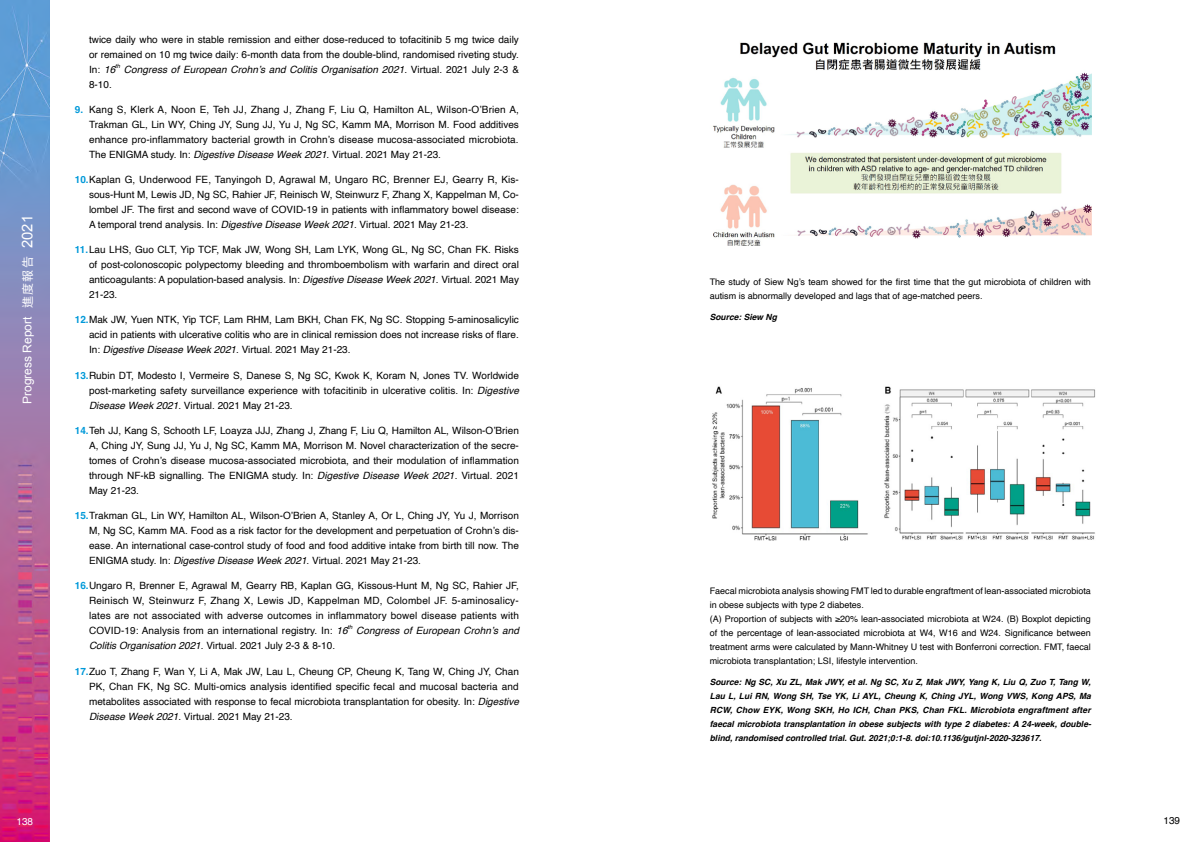
<style>
.page{position:relative;width:1191px;height:842px;background:#fff}
.page>*{position:absolute;margin:0;border:0;box-sizing:border-box;transform-origin:0 0}
.t1{font:14.8px "Arial";color:#fff}
.t2{font:12px "Arial";color:#fff}
.t3{font:12px "Noto Sans CJ Ktc";color:#fff}
.t4{font:10px/15px "Helvetica";color:#000;text-align:justify}
.t5{font:italic 10px "Helvetica";letter-spacing:.005em;color:#000}
.t6{font:10px "Helvetica";color:#fff}
.t7{font:9px/14px "Helvetica";color:#000}
.t8{font:italic 700 8.5px/14px "Helvetica";color:#000;text-align:justify}
.t9{font:italic 5.8px "Helvetica";color:#000}
.s1{font-style:italic}
.s2{font-style:normal}
.s3{font-weight:700;color:#0099d9}
</style>
<div class="page">
<img style="left:0;top:0;width:50px;height:842px">
<img style="left:712px;top:42px;width:379px;height:204px">
<img style="left:712px;top:386px;width:383px;height:155px">
<h1 class="t1" style="left:18px;top:248px;width:34px;rotate:-90deg">2021</h1>
<p class="t3" style="left:21px;top:308px;width:53px;rotate:-90deg">進度報告</p>
<p class="t2" style="left:20px;top:404px;width:89px;rotate:-90deg">Progress Report</p>
<p class="t4" style="left:89px;top:32px;width:431px">twice daily who were in stable remission and either dose-reduced to tofacitinib 5 mg twice daily or remained on 10 mg twice daily: 6-month data from the double-blind, randomised riveting study.<br>In: <span class="s1">16</span></p>
<p class="t9" style="left:115px;top:61px;width:6px">th</p>
<p class="t5" style="left:124px;top:61px;width:396px">Congress of European Crohn’s and Colitis Organisation 2021<span class="s2">. Virtual. 2021 July 2-3 &amp;</span></p>
<p class="t4" style="left:89px;top:77px;width:24px">8-10.</p>
<p class="t4" style="left:89px;top:102px;width:431px;text-indent:-14px"><span class="s3">9.</span> Kang S, Klerk A, Noon E, Teh JJ, Zhang J, Zhang F, Liu Q, Hamilton AL, Wilson-O’Brien A, Trakman GL, Lin WY, Ching JY, Sung JJ, Yu J, Ng SC, Kamm MA, Morrison M. Food additives enhance pro-inflammatory bacterial growth in Crohn’s disease mucosa-associated microbiota.<br>The ENIGMA study. In: <span class="s1">Digestive Disease Week 2021</span>. Virtual. 2021 May 21-23.</p>
<p class="t4" style="left:89px;top:172px;width:431px;text-indent:-14px"><span class="s3">10.</span>Kaplan G, Underwood FE, Tanyingoh D, Agrawal M, Ungaro RC, Brenner EJ, Gearry R, Kis&shy;sous-Hunt M, Lewis JD, Ng SC, Rahier JF, Reinisch W, Steinwurz F, Zhang X, Kappelman M, Co&shy;lombel JF. The first and second wave of COVID-19 in patients with inflammatory bowel disease:<br>A temporal trend analysis. In: <span class="s1">Digestive Disease Week 2021</span>. Virtual. 2021 May 21-23.</p>
<p class="t4" style="left:89px;top:243px;width:431px;text-indent:-14px"><span class="s3">11.</span>Lau LHS, Guo CLT, Yip TCF, Mak JW, Wong SH, Lam LYK, Wong GL, Ng SC, Chan FK. Risks of post-colonoscopic polypectomy bleeding and thromboembolism with warfarin and direct oral anticoagulants: A population-based analysis. In: <span class="s1">Digestive Disease Week 2021</span>. Virtual. 2021 May 21-23.</p>
<p class="t4" style="left:89px;top:313px;width:431px;text-indent:-14px"><span class="s3">12.</span>Mak JW, Yuen NTK, Yip TCF, Lam RHM, Lam BKH, Chan FK, Ng SC. Stopping 5-aminosalicylic acid in patients with ulcerative colitis who are in clinical remission does not increase risks of flare.<br>In: <span class="s1">Digestive Disease Week 2021</span>. Virtual. 2021 May 21-23.</p>
<p class="t4" style="left:89px;top:368px;width:431px;text-indent:-14px"><span class="s3">13.</span>Rubin DT, Modesto I, Vermeire S, Danese S, Ng SC, Kwok K, Koram N, Jones TV. Worldwide post-marketing safety surveillance experience with tofacitinib in ulcerative colitis. In: <span class="s1">Digestive Disease Week 2021</span>. Virtual. 2021 May 21-23.</p>
<p class="t4" style="left:89px;top:423px;width:431px;text-indent:-14px"><span class="s3">14.</span>Teh JJ, Kang S, Schooth LF, Loayza JJJ, Zhang J, Zhang F, Liu Q, Hamilton AL, Wilson-O’Brien A, Ching JY, Sung JJ, Yu J, Ng SC, Kamm MA, Morrison M. Novel characterization of the secre&shy;tomes of Crohn’s disease mucosa-associated microbiota, and their modulation of inflammation through NF-kB signalling. The ENIGMA study. In: <span class="s1">Digestive Disease Week 2021</span>. Virtual. 2021<br>May 21-23.</p>
<p class="t4" style="left:89px;top:508px;width:431px;text-indent:-14px"><span class="s3">15.</span>Trakman GL, Lin WY, Hamilton AL, Wilson-O’Brien A, Stanley A, Or L, Ching JY, Yu J, Morrison M, Ng SC, Kamm MA. Food as a risk factor for the development and perpetuation of Crohn’s dis&shy;ease. An international case-control study of food and food additive intake from birth till now. The ENIGMA study. In: <span class="s1">Digestive Disease Week 2021</span>. Virtual. 2021 May 21-23.</p>
<p class="t4" style="left:89px;top:579px;width:431px;text-indent:-14px"><span class="s3">16.</span>Ungaro R, Brenner E, Agrawal M, Gearry RB, Kaplan GG, Kissous-Hunt M, Ng SC, Rahier JF, Reinisch W, Steinwurz F, Zhang X, Lewis JD, Kappelman MD, Colombel JF. 5-aminosalicy&shy;lates are not associated with adverse outcomes in inflammatory bowel disease patients with COVID-19: Analysis from an international registry. In: <span class="s1">16</span></p>
<p class="t9" style="left:347px;top:623px;width:6px">th</p>
<p class="t5" style="left:356px;top:623px;width:164px">Congress of European Crohn’s and</p>
<p class="t4" style="left:89px;top:639px;width:248px"><span class="s1">Colitis Organisation 2021</span>. Virtual. 2021 July 2-3 &amp; 8-10.</p>
<p class="t4" style="left:89px;top:664px;width:431px;text-indent:-14px"><span class="s3">17.</span>Zuo T, Zhang F, Wan Y, Li A, Mak JW, Lau L, Cheung CP, Cheung K, Tang W, Ching JY, Chan PK, Chan FK, Ng SC. Multi-omics analysis identified specific fecal and mucosal bacteria and metabolites associated with response to fecal microbiota transplantation for obesity. In: <span class="s1">Digestive Disease Week 2021</span>. Virtual. 2021 May 21-23.</p>
<p class="t7" style="left:710px;top:275px;width:382px">The study of Siew Ng’s team showed for the first time that the gut microbiota of children with autism is abnormally developed and lags that of age-matched peers.</p>
<p class="t8" style="left:710px;top:311px;width:69px">Source: Siew Ng</p>
<p class="t7" style="left:710px;top:584px;width:382px">Faecal microbiota analysis showing FMT led to durable engraftment of lean-associated microbiota in obese subjects with type 2 diabetes.<br>(A) Proportion of subjects with ≥20% lean-associated microbiota at W24. (B) Boxplot depicting of the percentage of lean-associated microbiota at W4, W16 and W24. Significance between treatment arms were calculated by Mann-Whitney U test with Bonferroni correction. FMT, faecal microbiota transplantation; LSI, lifestyle intervention.</p>
<p class="t8" style="left:710px;top:676px;width:383px">Source: Ng SC, Xu ZL, Mak JWY, et al. Ng SC, Xu Z, Mak JWY, Yang K, Liu Q, Zuo T, Tang W, Lau L, Lui RN, Wong SH, Tse YK, Li AYL, Cheung K, Ching JYL, Wong VWS, Kong APS, Ma RCW, Chow EYK, Wong SKH, Ho ICH, Chan PKS, Chan FKL. Microbiota engraftment after faecal microbiota transplantation in obese subjects with type 2 diabetes: A 24-week, double&shy;blind, randomised controlled trial. Gut. 2021;0:1-8. doi:10.1136/gutjnl-2020-323617.</p>
<p class="t6" style="left:16px;top:814px;width:18px">138</p>
<p class="t4" style="left:1163px;top:814px;width:18px">139</p>
</div>
